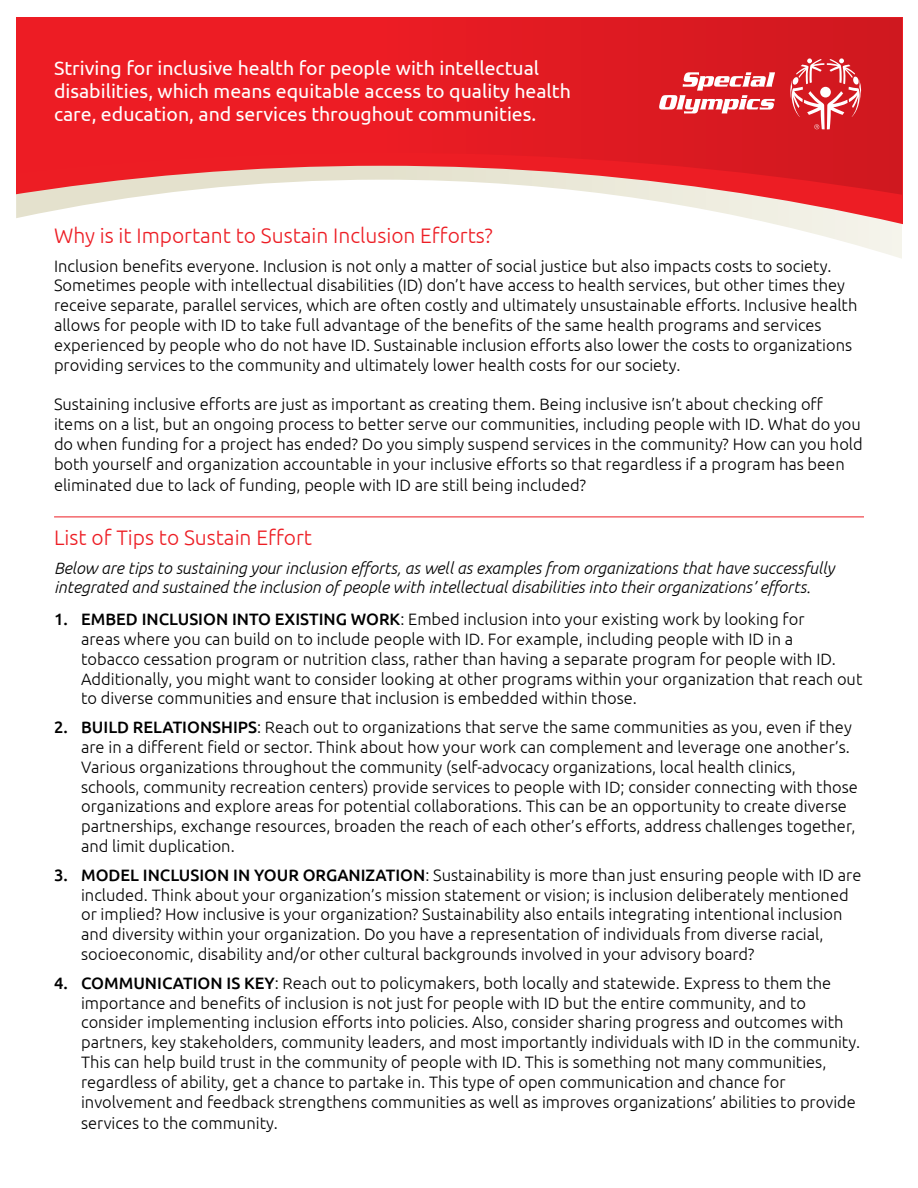
<style>
.page{position:relative;width:918px;height:1188px;background:#fff}
.page>*{position:absolute;margin:0;border:0;box-sizing:border-box;transform-origin:0 0}
.t1{font:300 21px "Ubuntu";color:#ed1d24}
.t2{font:19.5px/23.4px "Ubuntu";color:#fff}
.t3{font:300 16.5px/19.8px "Ubuntu";color:#000}
.t4{font:italic 300 16.5px/19.8px "Ubuntu";color:#000}
.s1{font-weight:500}
</style>
<div class="page">
<svg style="left:16px;top:195px;width:886px;height:64px"></svg>
<svg style="left:16px;top:18px;width:886px;height:177px;background:#e52f35"></svg>
<svg style="left:659px;top:72px;width:116px;height:41px"></svg>
<svg style="left:789px;top:58px;width:73px;height:71px"></svg>
<hr style="left:54px;top:517px;width:810px;height:1px;background:#ed1d24">
<p class="t2" style="left:54px;top:55px;width:518px">Striving for inclusive health for people with intellectual disabilities, which means equitable access to quality health care, education, and services throughout communities.</p>
<p class="t1" style="left:54px;top:223px;width:440px">Why is it Important to Sustain Inclusion Efforts?</p>
<p class="t3" style="left:54px;top:255px;width:805px">Inclusion benefits everyone. Inclusion is not only a matter of social justice but also impacts costs to society.<br>Sometimes people with intellectual disabilities (ID) don’t have access to health services, but other times they receive separate, parallel services, which are often costly and ultimately unsustainable efforts. Inclusive health allows for people with ID to take full advantage of the benefits of the same health programs and services experienced by people who do not have ID. Sustainable inclusion efforts also lower the costs to organizations providing services to the community and ultimately lower health costs for our society.</p>
<p class="t3" style="left:54px;top:394px;width:810px">Sustaining inclusive efforts are just as important as creating them. Being inclusive isn’t about checking off items on a list, but an ongoing process to better serve our communities, including people with ID. What do you do when funding for a project has ended? Do you simply suspend services in the community? How can you hold both yourself and organization accountable in your inclusive efforts so that regardless if a program has been</p>
<p class="t3" style="left:54px;top:475px;width:534px">eliminated due to lack of funding, people with ID are still being included?</p>
<p class="t1" style="left:54px;top:525px;width:259px">List of Tips to Sustain Effort</p>
<p class="t4" style="left:54px;top:558px;width:782px">Below are tips to sustaining your inclusion efforts, as well as examples from organizations that have successfully integrated and sustained the inclusion of people with intellectual disabilities into their organizations’ efforts.</p>
<p class="t3" style="left:81px;top:609px;width:783px;text-indent:-27px"><span class="s1">1. EMBED INCLUSION INTO EXISTING WORK</span>: Embed inclusion into your existing work by looking for<br>areas where you can build on to include people with ID. For example, including people with ID in a<br>tobacco cessation program or nutrition class, rather than having a separate program for people with ID.<br>Additionally, you might want to consider looking at other programs within your organization that reach out to diverse communities and ensure that inclusion is embedded within those.</p>
<p class="t3" style="left:81px;top:717px;width:778px;text-indent:-27px"><span class="s1">2. BUILD RELATIONSHIPS</span>: Reach out to organizations that serve the same communities as you, even if they are in a different field or sector. Think about how your work can complement and leverage one another’s.<br>Various organizations throughout the community (self-advocacy organizations, local health clinics, schools, community recreation centers) provide services to people with ID; consider connecting with those organizations and explore areas for potential collaborations. This can be an opportunity to create diverse partnerships, exchange resources, broaden the reach of each other’s efforts, address challenges together, and limit duplication.</p>
<p class="t3" style="left:81px;top:865px;width:782px;text-indent:-27px"><span class="s1">3. MODEL INCLUSION IN YOUR ORGANIZATION</span>: Sustainability is more than just ensuring people with ID are included. Think about your organization’s mission statement or vision; is inclusion deliberately mentioned or implied? How inclusive is your organization? Sustainability also entails integrating intentional inclusion and diversity within your organization. Do you have a representation of individuals from diverse racial, socioeconomic, disability and/or other cultural backgrounds involved in your advisory board?</p>
<p class="t3" style="left:81px;top:973px;width:780px;text-indent:-27px"><span class="s1">4. COMMUNICATION IS KEY</span>: Reach out to policymakers, both locally and statewide. Express to them the importance and benefits of inclusion is not just for people with ID but the entire community, and to consider implementing inclusion efforts into policies. Also, consider sharing progress and outcomes with partners, key stakeholders, community leaders, and most importantly individuals with ID in the community.<br>This can help build trust in the community of people with ID. This is something not many communities, regardless of ability, get a chance to partake in. This type of open communication and chance for involvement and feedback strengthens communities as well as improves organizations’ abilities to provide</p>
<p class="t3" style="left:81px;top:1113px;width:198px">services to the community.</p>
</div>
